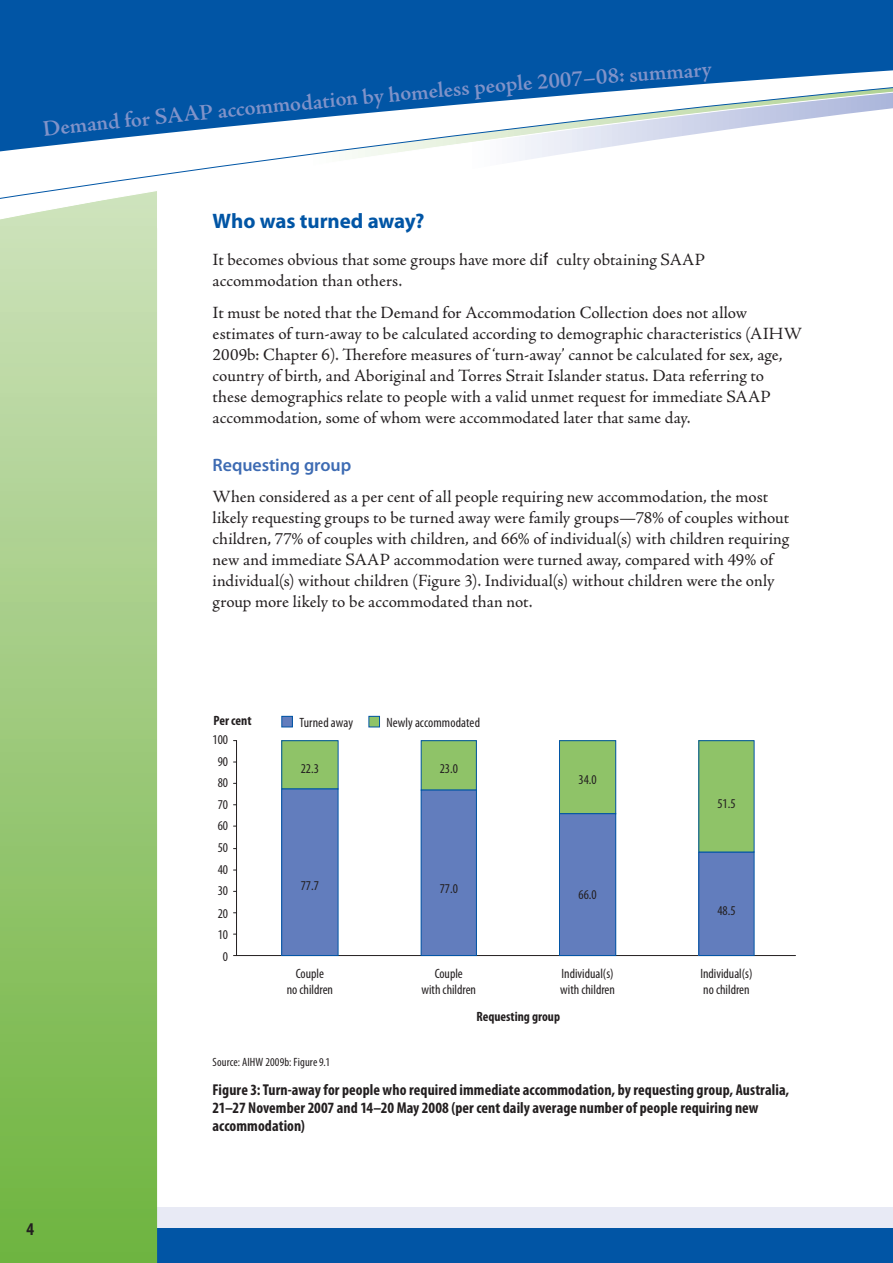
<style>
.page{position:relative;width:893px;height:1263px;background:#fff}
.page>*{position:absolute;margin:0;border:0;box-sizing:border-box;transform-origin:0 0}
.t1{font:600 22.5px "Adobe Jenson Pro";color:#8193c9}
.t2{font:700 21px "Myriad Pro";letter-spacing:-.005em;color:#0155a5}
.t3{font:600 18px "Myriad Pro";letter-spacing:-.005em;color:#3d6bb3}
.t4{font:700 condensed 18px "Myriad Pro";color:#231f20}
.t5{font:17.25px/21px "Adobe Jenson Pro";color:#231f20}
.t6{font:700 condensed 15.75px/18px "Myriad Pro";letter-spacing:.005em;color:#231f20}
.t7{font:condensed 13.5px/16.2px "Myriad Pro";color:#231f20;text-align:center}
.t8{font:700 condensed 13.5px "Myriad Pro";color:#231f20}
.t9{font:condensed 12px "Myriad Pro";letter-spacing:.01em;color:#231f20}
</style>
<div class="page">
<div style="left:157px;top:1207px;width:736px;height:22px;background:#e8eaf5"></div>
<div style="left:157px;top:1229px;width:736px;height:34px;background:#0155a5"></div>
<svg style="left:0;top:224px;width:157px;height:1039px;background:#9cc97a"></svg>
<div style="left:0;top:0;width:893px;height:87px;background:#0155a5"></div>
<svg style="left:0;top:203px;width:157px;height:21px"></svg>
<svg style="left:0;top:87px;width:892px;height:116px"></svg>
<svg style="left:892px;top:59px;width:1px;height:50px"></svg>
<div style="left:282px;top:716px;width:10px;height:11px;background:#627dbd"></div>
<div style="left:281px;top:716px;width:12px;height:11px;border:1px solid #0155a5"></div>
<div style="left:369px;top:716px;width:10px;height:11px;background:#8fc368"></div>
<div style="left:368px;top:716px;width:12px;height:11px;border:1px solid #0155a5"></div>
<hr style="left:236px;top:741px;width:1px;height:214px;background:#231f20">
<hr style="left:237px;top:955px;width:558px;height:1px;background:#231f20">
<div style="left:282px;top:741px;width:56px;height:48px;background:#8fc368"></div>
<div style="left:281px;top:740px;width:58px;height:49px;border:1px solid #0155a5"></div>
<div style="left:282px;top:789px;width:56px;height:166px;background:#627dbd"></div>
<div style="left:281px;top:789px;width:57px;height:167px;border:1px solid #0155a5"></div>
<div style="left:421px;top:741px;width:55px;height:49px;background:#8fc368"></div>
<div style="left:421px;top:740px;width:56px;height:50px;border:1px solid #0155a5"></div>
<div style="left:421px;top:790px;width:55px;height:165px;background:#627dbd"></div>
<div style="left:421px;top:790px;width:56px;height:166px;border:1px solid #0155a5"></div>
<div style="left:559px;top:741px;width:57px;height:73px;background:#8fc368"></div>
<div style="left:559px;top:740px;width:57px;height:74px;border:1px solid #0155a5"></div>
<div style="left:559px;top:814px;width:57px;height:141px;background:#627dbd"></div>
<div style="left:559px;top:813px;width:57px;height:143px;border:1px solid #0155a5"></div>
<div style="left:699px;top:852px;width:55px;height:103px;background:#627dbd"></div>
<div style="left:698px;top:852px;width:56px;height:104px;border:1px solid #0155a5"></div>
<div style="left:699px;top:741px;width:55px;height:111px;background:#8fc368"></div>
<div style="left:698px;top:740px;width:56px;height:112px;border:1px solid #0155a5"></div>
<h1 class="t1" style="left:272px;top:92px;width:313px;rotate:-5deg">modation by homeless people 2007</h1>
<h1 class="t1" style="left:582px;top:65px;width:131px;rotate:-4deg">–08: summary</h1>
<h1 class="t1" style="left:42px;top:116px;width:232px;rotate:-6deg">Demand for SAAP accom</h1>
<p class="t2" style="left:213px;top:208px;width:213px">Who was turned away?</p>
<p class="t5" style="left:213px;top:250px;width:494px">It becomes obvious that some groups have more difficulty obtaining SAAP accommodation than others.</p>
<p class="t5" style="left:213px;top:302px;width:591px">It must be noted that the Demand for Accommodation Collection does not allow estimates of turn-away to be calculated according to demographic characteristics (AIHW 2009b: Chapter 6). Therefore measures of ‘turn-away’ cannot be calculated for sex, age, country of birth, and Aboriginal and Torres Strait Islander status. Data referring to these demographics relate to people with a valid unmet request for immediate SAAP accommodation, some of whom were accommodated later that same day.</p>
<p class="t3" style="left:213px;top:453px;width:140px">Requesting group</p>
<p class="t5" style="left:213px;top:486px;width:578px">When considered as a per cent of all people requiring new accommodation, the most likely requesting groups to be turned away were family groups—78% of couples without children, 77% of couples with children, and 66% of individual(s) with children requiring new and immediate SAAP accommodation were turned away, compared with 49% of individual(s) without children (Figure 3). Individual(s) without children were the only group more likely to be accommodated than not.</p>
<p class="t4" style="left:26px;top:1218px;width:9px">4</p>
<p class="t8" style="left:213px;top:712px;width:40px">Per cent</p>
<p class="t7" style="left:299px;top:714px;width:55px">Turned away</p>
<p class="t7" style="left:386px;top:714px;width:95px">Newly accommodated</p>
<p class="t7" style="left:212px;top:732px;width:17px">100</p>
<p class="t7" style="left:218px;top:753px;width:12px">90</p>
<p class="t7" style="left:218px;top:774px;width:12px">80</p>
<p class="t7" style="left:218px;top:796px;width:12px">70</p>
<p class="t7" style="left:218px;top:817px;width:12px">60</p>
<p class="t7" style="left:218px;top:840px;width:12px">50</p>
<p class="t7" style="left:218px;top:861px;width:12px">40</p>
<p class="t7" style="left:218px;top:882px;width:12px">30</p>
<p class="t7" style="left:218px;top:905px;width:12px">20</p>
<p class="t7" style="left:218px;top:926px;width:12px">10</p>
<p class="t7" style="left:223px;top:948px;width:7px">0</p>
<p class="t7" style="left:301px;top:760px;width:20px">22.3</p>
<p class="t7" style="left:301px;top:877px;width:20px">77.7</p>
<p class="t7" style="left:287px;top:965px;width:48px">Couple<br>no children</p>
<p class="t7" style="left:440px;top:760px;width:20px">23.0</p>
<p class="t7" style="left:440px;top:880px;width:20px">77.0</p>
<p class="t7" style="left:421px;top:965px;width:56px">Couple<br>with children</p>
<p class="t7" style="left:578px;top:772px;width:20px">34.0</p>
<p class="t7" style="left:578px;top:886px;width:20px">66.0</p>
<p class="t7" style="left:560px;top:965px;width:56px;text-align:left">Individual(s) with children</p>
<p class="t8" style="left:476px;top:1008px;width:85px">Requesting group</p>
<p class="t7" style="left:717px;top:795px;width:20px">51.5</p>
<p class="t7" style="left:717px;top:902px;width:20px">48.5</p>
<p class="t7" style="left:700px;top:965px;width:54px;text-align:left">Individual(s) no children</p>
<p class="t9" style="left:213px;top:1055px;width:119px">Source: AIHW 2009b: Figure 9.1</p>
<p class="t6" style="left:213px;top:1080px;width:578px">Figure 3: Turn-away for people who required immediate accommodation, by requesting group, Australia,<br>21–27 November 2007 and 14–20 May 2008 (per cent daily average number of people requiring new accommodation)</p>
</div>
